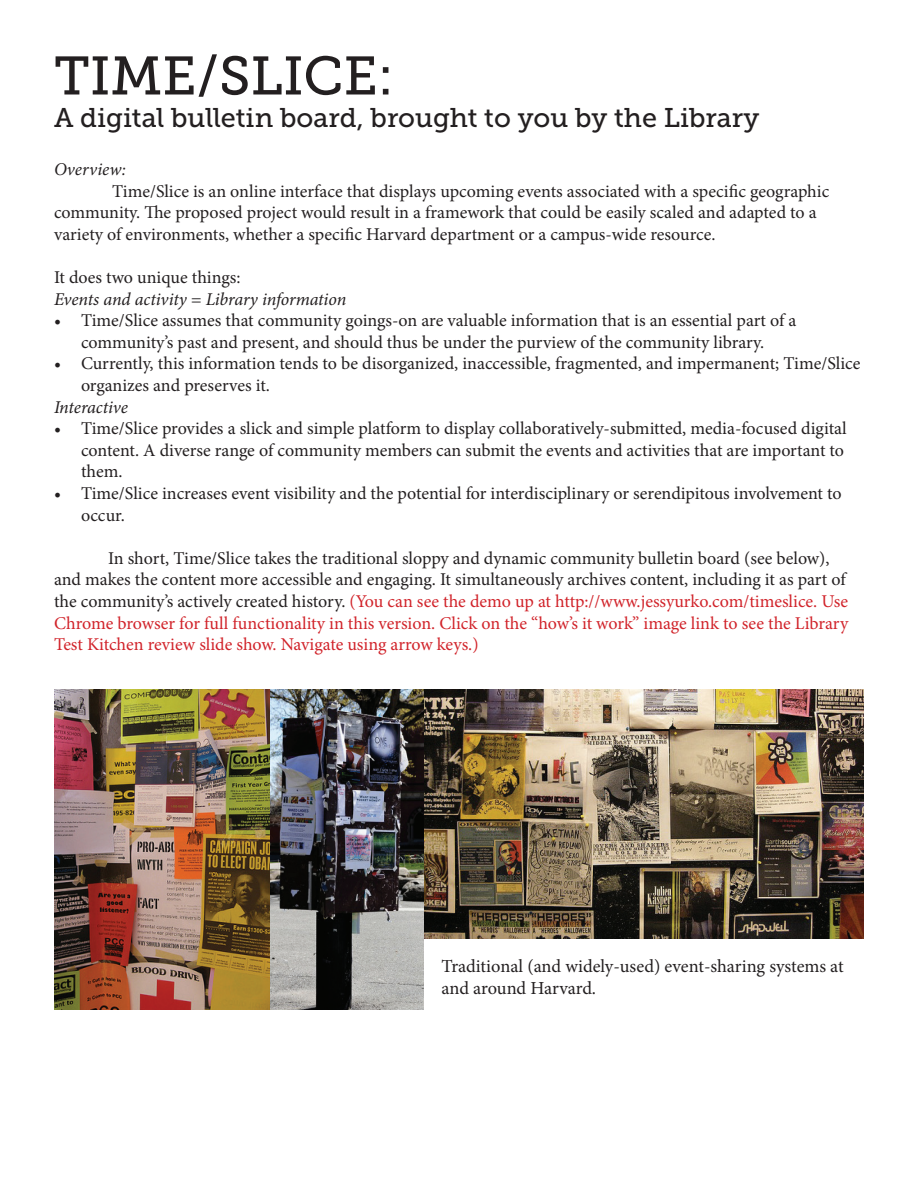
<style>
.page{position:relative;width:918px;height:1188px;background:#fff}
.page>*{position:absolute;margin:0;border:0;box-sizing:border-box;transform-origin:0 0}
.t1{font:54px "Museo Slab 500";color:#231f20}
.t2{font:27px "Museo Slab 500";color:#231f20}
.t3{font:18.3px/22px "Minion Pro";letter-spacing:-.005em;color:#231f20}
.t4{font:18px/21.6px "Minion Pro";color:#231f20}
.t5{font:italic 18px "Minion Pro";letter-spacing:-.01em;color:#231f20}
.s1{color:#d1232a}
</style>
<div class="page">
<img style="left:54px;top:689px;width:369px;height:321px">
<img style="left:423px;top:689px;width:441px;height:249px">
<h1 class="t1" style="left:54px;top:46px;width:341px">TIME/SLICE:</h1>
<h2 class="t2" style="left:54px;top:103px;width:707px">A digital bulletin board, brought to you by the Library</h2>
<p class="t5" style="left:54px;top:157px;width:74px">Overview:</p>
<p class="t4" style="left:54px;top:180px;width:777px;text-indent:58px">Time/Slice is an online interface that displays upcoming events associated with a specific geographic community. The proposed project would result in a framework that could be easily scaled and adapted to a variety of environments, whether a specific Harvard department or a campus-wide resource.</p>
<p class="t4" style="left:54px;top:267px;width:188px">It does two unique things:</p>
<p class="t5" style="left:54px;top:287px;width:294px">Events and activity = Library information</p>
<p class="t4" style="left:54px;top:310px;width:744px;text-align:center">• Time/Slice assumes that community goings-on are valuable information that is an essential part of a community’s past and present, and should thus be under the purview of the community library.</p>
<p class="t4" style="left:81px;top:353px;width:781px;text-indent:-27px">• Currently, this information tends to be disorganized, inaccessible, fragmented, and impermanent; Time/Slice organizes and preserves it.</p>
<p class="t5" style="left:54px;top:395px;width:76px">Interactive</p>
<p class="t4" style="left:81px;top:418px;width:767px;text-indent:-27px">• Time/Slice provides a slick and simple platform to display collaboratively-submitted, media-focused digital content. A diverse range of community members can submit the events and activities that are important to them.</p>
<p class="t4" style="left:81px;top:483px;width:762px;text-indent:-27px">• Time/Slice increases event visibility and the potential for interdisciplinary or serendipitous involvement to occur.</p>
<p class="t4" style="left:54px;top:547px;width:796px;text-indent:54px">In short, Time/Slice takes the traditional sloppy and dynamic community bulletin board (see below), and makes the content more accessible and engaging. It simultaneously archives content, including it as part of the community’s actively created history. <span class="s1">(You can see the demo up at http://www.jessyurko.com/timeslice. Use Chrome browser for full functionality in this version. Click on the “how’s it work” image link to see the Library Test Kitchen review slide show. Navigate using arrow keys.)</span></p>
<p class="t3" style="left:442px;top:955px;width:404px">Traditional (and widely-used) event-sharing systems at and around Harvard.</p>
</div>
